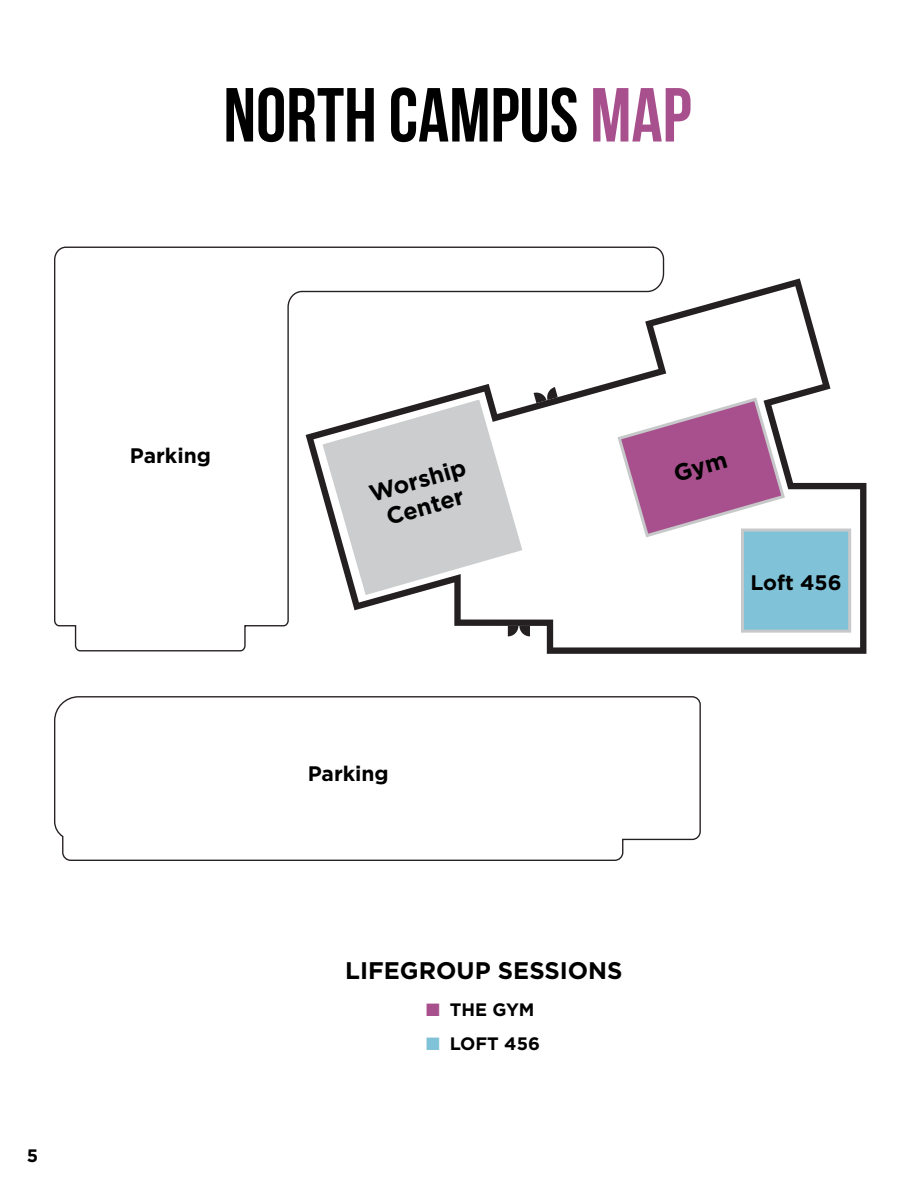
<style>
.page{position:relative;width:918px;height:1188px;background:#fff}
.page>*{position:absolute;margin:0;border:0;box-sizing:border-box;transform-origin:0 0}
.t1{font:700 76.35px "Bebas Neue";color:#000}
.t2{font:700 24px "Gotham";color:#000}
.t3{font:700 23.55px/27px "Gotham";color:#000;text-align:center}
.t4{font:700 21px "Gotham";color:#000}
.t5{font:700 18px "Gotham";color:#000}
.s1{color:#a8508d}
.s2{color:#80c2d7}
</style>
<div class="page">
<svg style="left:546px;top:278px;width:320px;height:376px"></svg>
<svg style="left:54px;top:246px;width:611px;height:406px"></svg>
<svg style="left:54px;top:696px;width:647px;height:165px"></svg>
<div style="left:741px;top:529px;width:110px;height:104px;background:#80c2d7;border:3px solid #c7c8ca"></div>
<svg style="left:319px;top:396px;width:207px;height:203px"></svg>
<svg style="left:616px;top:396px;width:171px;height:143px"></svg>
<h1 class="t1" style="left:223px;top:73px;width:470px">NORTH CAMPUS <span class="s1">MAP</span></h1>
<p class="t4" style="left:130px;top:442px;width:83px">Parking</p>
<p class="t5" style="left:27px;top:1144px;width:13px">5</p>
<p class="t3" style="left:366px;top:481px;width:101px;rotate:-16deg">Worship<br>Center</p>
<p class="t4" style="left:308px;top:760px;width:83px">Parking</p>
<p class="t2" style="left:345px;top:955px;width:279px">LIFEGROUP SESSIONS</p>
<p class="t5" style="left:426px;top:998px;width:110px"><span class="s1">■</span> THE GYM</p>
<p class="t5" style="left:426px;top:1031px;width:115px"><span class="s2">■</span> LOFT 456</p>
<p class="t4" style="left:750px;top:568px;width:93px">Loft 456</p>
</div>
